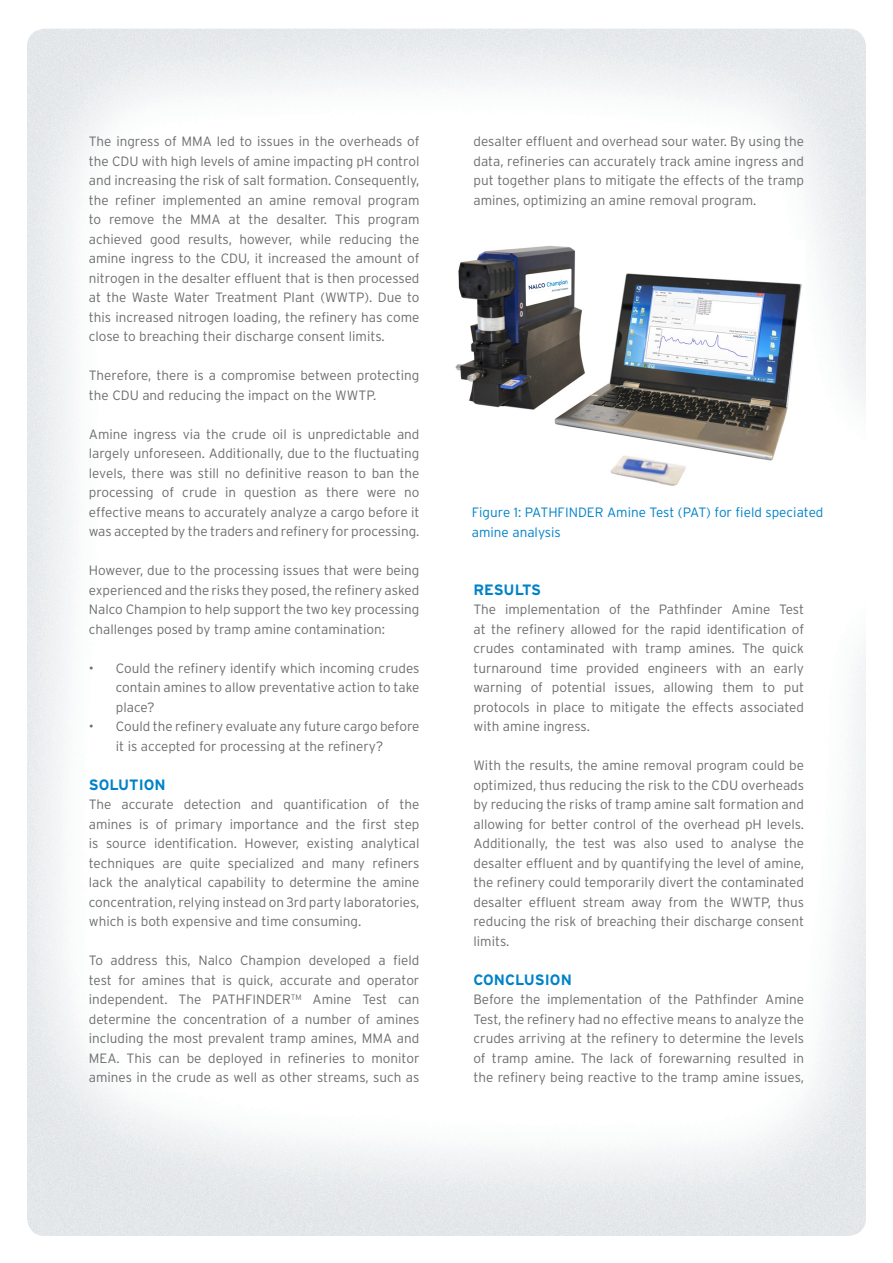
<style>
.page{position:relative;width:893px;height:1263px;background:#fff}
.page>*{position:absolute;margin:0;border:0;box-sizing:border-box;transform-origin:0 0}
._9_pt_copy{font:700 15px "Interstate";color:#0082c8}
.Sub_title{font:700 15px "Interstate";color:#0082c8}
._9_pt_copy-2{font:300 13.5px/19.5px "Interstate";color:#6c6d70;text-align:justify}
.Sub_title-2{font:300 13.5px/19.5px "Interstate";color:#6c6d70;text-align:justify}
.Figures_and_tables_s{font:300 13.5px/19.5px "Interstate";color:#0082c8}
</style>
<div class="page">
<img style="left:455px;top:245px;width:347px;height:241px">
<p class="Sub_title-2" style="left:89px;top:132px;width:332px">The ingress of MMA led to issues in the overheads of the CDU with high levels of amine impacting pH control and increasing the risk of salt formation. Consequently, the refiner implemented an amine removal program to remove the MMA at the desalter. This program achieved good results, however, while reducing the amine ingress to the CDU, it increased the amount of nitrogen in the desalter effluent that is then processed at the Waste Water Treatment Plant (WWTP). Due to this increased nitrogen loading, the refinery has come close to breaching their discharge consent limits.</p>
<p class="Sub_title-2" style="left:89px;top:366px;width:332px">Therefore, there is a compromise between protecting the CDU and reducing the impact on the WWTP.</p>
<p class="Sub_title-2" style="left:89px;top:424px;width:332px">Amine ingress via the crude oil is unpredictable and largely unforeseen. Additionally, due to the fluctuating levels, there was still no definitive reason to ban the processing of crude in question as there were no effective means to accurately analyze a cargo before it was accepted by the traders and refinery for processing.</p>
<p class="Sub_title-2" style="left:89px;top:561px;width:332px">However, due to the processing issues that were being experienced and the risks they posed, the refinery asked Nalco Champion to help support the two key processing challenges posed by tramp amine contamination:</p>
<p class="Sub_title-2" style="left:116px;top:658px;width:305px;text-indent:-27px">• Could the refinery identify which incoming crudes contain amines to allow preventative action to take place?</p>
<p class="Sub_title-2" style="left:116px;top:717px;width:305px;text-indent:-27px">• Could the refinery evaluate any future cargo before it is accepted for processing at the refinery?</p>
<p class="Sub_title" style="left:89px;top:776px;width:78px">SOLUTION</p>
<p class="_9_pt_copy-2" style="left:89px;top:795px;width:332px">The accurate detection and quantification of the amines is of primary importance and the first step is source identification. However, existing analytical techniques are quite specialized and many refiners lack the analytical capability to determine the amine concentration, relying instead on 3rd party laboratories, which is both expensive and time consuming.</p>
<p class="_9_pt_copy-2" style="left:89px;top:951px;width:332px">To address this, Nalco Champion developed a field test for amines that is quick, accurate and operator independent. The PATHFINDER<sup>TM</sup> Amine Test can determine the concentration of a number of amines including the most prevalent tramp amines, MMA and MEA. This can be deployed in refineries to monitor amines in the crude as well as other streams, such as</p>
<p class="_9_pt_copy-2" style="left:473px;top:132px;width:332px">desalter effluent and overhead sour water. By using the data, refineries can accurately track amine ingress and put together plans to mitigate the effects of the tramp amines, optimizing an amine removal program.</p>
<p class="Figures_and_tables_s" style="left:472px;top:503px;width:353px">Figure 1: PATHFINDER Amine Test (PAT) for field speciated amine analysis</p>
<p class="_9_pt_copy" style="left:473px;top:581px;width:69px">RESULTS</p>
<p class="_9_pt_copy-2" style="left:473px;top:600px;width:332px">The implementation of the Pathfinder Amine Test at the refinery allowed for the rapid identification of crudes contaminated with tramp amines. The quick turnaround time provided engineers with an early warning of potential issues, allowing them to put protocols in place to mitigate the effects associated with amine ingress.</p>
<p class="_9_pt_copy-2" style="left:473px;top:756px;width:332px">With the results, the amine removal program could be optimized, thus reducing the risk to the CDU overheads by reducing the risks of tramp amine salt formation and allowing for better control of the overhead pH levels.<br>Additionally, the test was also used to analyse the desalter effluent and by quantifying the level of amine, the refinery could temporarily divert the contaminated desalter effluent stream away from the WWTP, thus reducing the risk of breaching their discharge consent limits.</p>
<p class="_9_pt_copy" style="left:473px;top:971px;width:100px">CONCLUSION</p>
<p class="_9_pt_copy-2" style="left:473px;top:990px;width:332px">Before the implementation of the Pathfinder Amine Test, the refinery had no effective means to analyze the crudes arriving at the refinery to determine the levels of tramp amine. The lack of forewarning resulted in the refinery being reactive to the tramp amine issues,</p>
</div>
